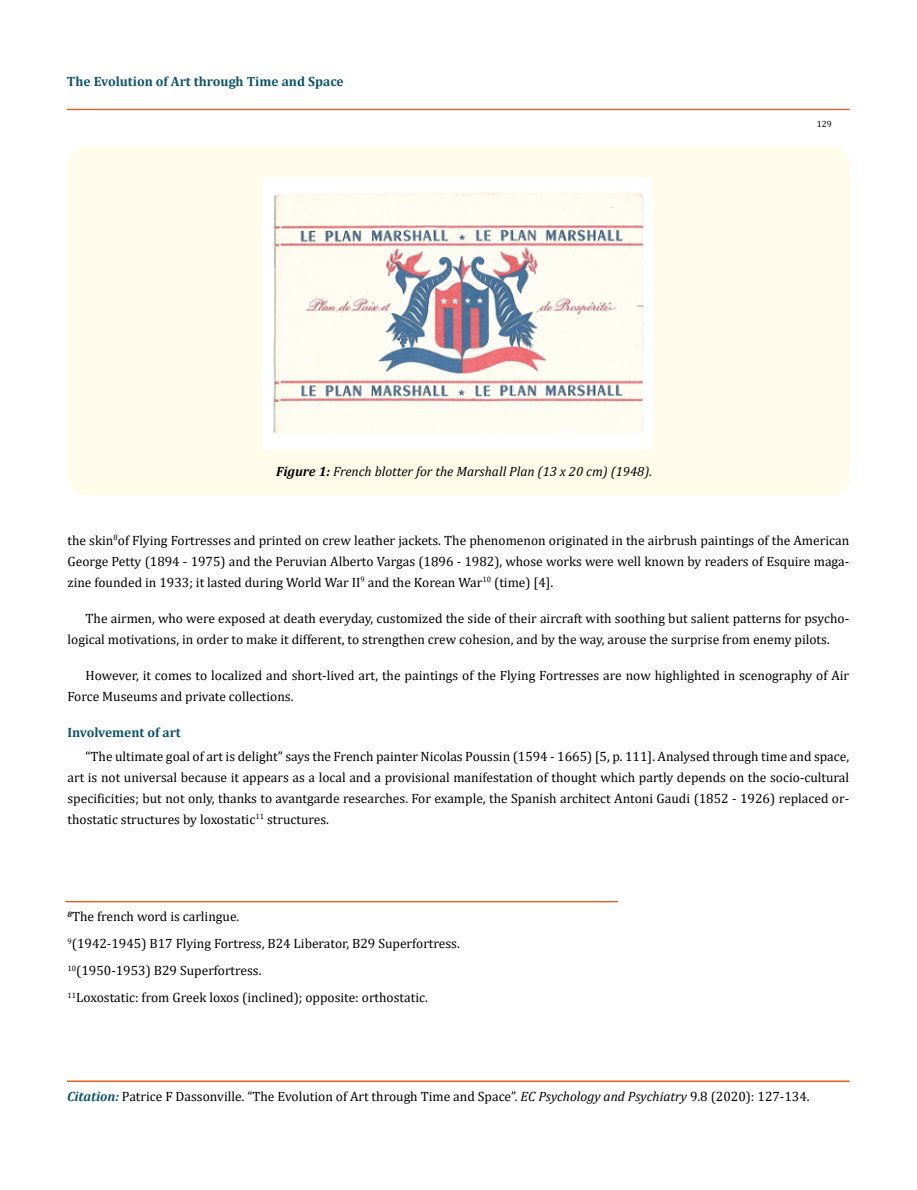
<style>
.page{position:relative;width:917px;height:1190px;background:#fff}
.page>*{position:absolute;margin:0;border:0;box-sizing:border-box;transform-origin:0 0}
.t1{font:13.5px/21px "Cambria";color:#000}
.t2{font:italic 13.5px "Cambria";color:#000}
.t3{font:700 13.5px "Cambria";color:#0e546a}
.t4{font:9px "Cambria";color:#000}
.s1{font-weight:700}
.s2{font-weight:700;font-style:italic;color:#0e546a}
.s3{font-style:italic}
</style>
<div class="page">
<div style="left:67px;top:109px;width:782px;height:1px;border:1px solid #e05d1a"></div>
<div style="left:67px;top:1081px;width:782px;height:1px;border:1px solid #e05d1a"></div>
<div style="left:68px;top:147px;width:781px;height:348px;background:#fffde9;border-radius:18px"></div>
<img style="left:262px;top:177px;width:390px;height:273px">
<div style="left:66px;top:901px;width:552px;height:1px;border:1px solid #e05d1a"></div>
<p class="t3" style="left:67px;top:72px;width:278px">The Evolution of Art through Time and Space</p>
<p class="t2" style="left:276px;top:461px;width:377px"><span class="s1">Figure 1:</span> French blotter for the Marshall Plan (13 x 20 cm) (1948).</p>
<p class="t4" style="left:816px;top:118px;width:16px">129</p>
<p class="t1" style="left:68px;top:529px;width:783px;text-align:justify">the skin<sup>8</sup>of Flying Fortresses and printed on crew leather jackets. The phenomenon originated in the airbrush paintings of the American George Petty (1894 - 1975) and the Peruvian Alberto Vargas (1896 - 1982), whose works were well known by readers of Esquire maga&shy;zine founded in 1933; it lasted during World War II<sup>9</sup> and the Korean War<sup>10</sup> (time) [4].</p>
<p class="t1" style="left:67px;top:607px;width:783px;text-indent:18px">The airmen, who were exposed at death everyday, customized the side of their aircraft with soothing but salient patterns for psycho&shy;logical motivations, in order to make it different, to strengthen crew cohesion, and by the way, arouse the surprise from enemy pilots.</p>
<p class="t1" style="left:67px;top:665px;width:783px;text-indent:18px">However, it comes to localized and short-lived art, the paintings of the Flying Fortresses are now highlighted in scenography of Air<br>Force Museums and private collections.</p>
<p class="t3" style="left:67px;top:723px;width:115px">Involvement of art</p>
<p class="t1" style="left:67px;top:746px;width:783px;text-align:justify;text-indent:18px">“The ultimate goal of art is delight” says the French painter Nicolas Poussin (1594 - 1665) [5, p. 111]. Analysed through time and space, art is not universal because it appears as a local and a provisional manifestation of thought which partly depends on the socio-cultural specificities; but not only, thanks to avantgarde researches. For example, the Spanish architect Antoni Gaudi (1852 - 1926) replaced or&shy;thostatic structures by loxostatic<sup>11</sup> structures.</p>
<p class="t1" style="left:68px;top:903px;width:394px;line-height:27px"><sup>8</sup>The french word is carlingue.<br><sup>9</sup>(1942-1945) B17 Flying Fortress, B24 Liberator, B29 Superfortress.<br><sup>10</sup>(1950-1953) B29 Superfortress.<br><sup>11</sup>Loxostatic: from Greek loxos (inclined); opposite: orthostatic.</p>
<p class="t1" style="left:67px;top:1086px;width:744px"><span class="s2">Citation:</span> Patrice F Dassonville. “The Evolution of Art through Time and Space”. <span class="s3">EC Psychology and Psychiatry</span> 9.8 (2020): 127-134.</p>
</div>
